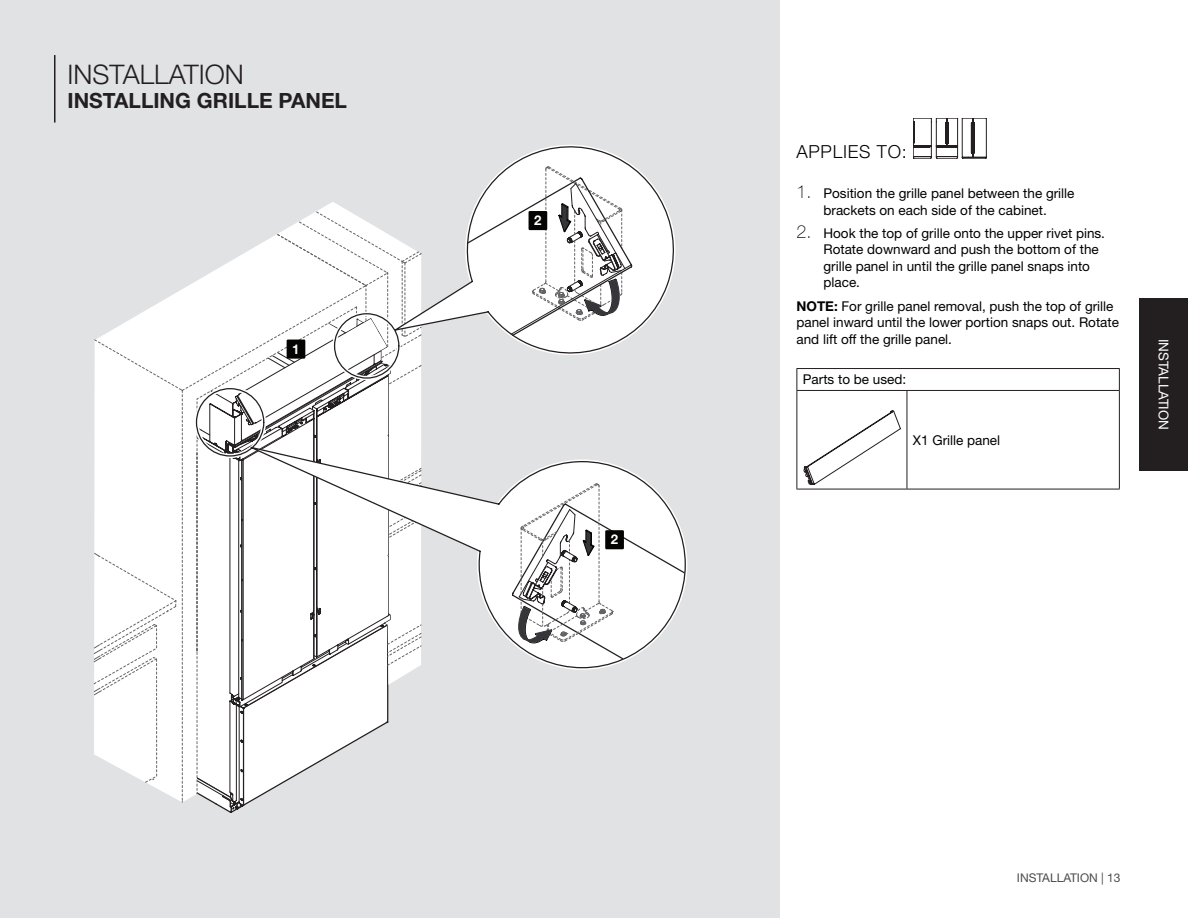
<style>
.page{position:relative;width:1188px;height:918px;background:#fff}
.page>*{position:absolute;margin:0;border:0;box-sizing:border-box;transform-origin:0 0}
.t1{font:300 27px "Helvetica Neue LT Std";color:#231f20}
.t2{font:700 21px "Helvetica Neue LT Std";color:#231f20}
.t3{font:300 18px "Helvetica Neue LT Std";letter-spacing:.04em;color:#040101}
.t4{font:13.5px/16.5px "Helvetica Neue LT Std";color:#000}
.t5{font:13.5px "Helvetica Neue LT Std";color:#fff}
.t6{font:700 13.5px "Helvetica Neue LT Std";color:#fff}
.t7{font:12px "Helvetica Neue LT Std";color:#4b4c4d}
.s1{font-weight:100;font-size:18px}
.s2{font-weight:700}
</style>
<div class="page">
<div style="left:0;top:0;width:780px;height:918px;background:#e1e2e4"></div>
<div style="left:1139px;top:298px;width:49px;height:173px;background:#231f20"></div>
<hr style="left:54px;top:55px;width:2px;height:68px;background:#231f20">
<svg style="left:94px;top:212px;width:327px;height:601px"></svg>
<div style="left:196px;top:388px;width:68px;height:69px;border:1px solid #231f20;border-radius:50%"></div>
<svg style="left:239px;top:443px;width:448px;height:226px"></svg>
<svg style="left:511px;top:484px;width:175px;height:176px;background:#e9e9e9"></svg>
<svg style="left:389px;top:166px;width:287px;height:202px"></svg>
<svg style="left:466px;top:145px;width:167px;height:192px;background:#e7e7e7"></svg>
<div style="left:288px;top:341px;width:16px;height:17px;background:#040503"></div>
<div style="left:287px;top:340px;width:18px;height:19px;border:2px solid #040503"></div>
<div style="left:530px;top:212px;width:16px;height:17px;background:#040503"></div>
<div style="left:529px;top:211px;width:18px;height:19px;border:2px solid #040503"></div>
<div style="left:606px;top:531px;width:17px;height:17px;background:#040503"></div>
<div style="left:605px;top:530px;width:19px;height:19px;border:2px solid #040503"></div>
<svg style="left:913px;top:118px;width:73px;height:41px"></svg>
<hr style="left:796px;top:368px;width:111px;height:1px;background:#231f20">
<svg style="left:796px;top:369px;width:1px;height:21px"></svg>
<hr style="left:907px;top:368px;width:213px;height:1px;background:#231f20">
<svg style="left:1119px;top:369px;width:1px;height:21px"></svg>
<hr style="left:796px;top:390px;width:111px;height:1px;background:#231f20">
<hr style="left:796px;top:391px;width:1px;height:98px;background:#231f20">
<hr style="left:907px;top:390px;width:213px;height:1px;background:#231f20">
<hr style="left:907px;top:391px;width:1px;height:98px;background:#231f20">
<hr style="left:1119px;top:391px;width:1px;height:98px;background:#231f20">
<hr style="left:796px;top:489px;width:111px;height:1px;background:#231f20">
<hr style="left:907px;top:489px;width:213px;height:1px;background:#231f20">
<svg style="left:804px;top:411px;width:97px;height:74px"></svg>
<h1 class="t1" style="left:68px;top:58px;width:178px">INSTALLATION</h1>
<h2 class="t2" style="left:68px;top:88px;width:281px">INSTALLING GRILLE PANEL</h2>
<p class="t6" style="left:292px;top:341px;width:9px">1</p>
<p class="t6" style="left:534px;top:212px;width:9px">2</p>
<p class="t6" style="left:611px;top:531px;width:9px">2</p>
<h3 class="t3" style="left:796px;top:140px;width:112px">APPLIES TO:</h3>
<p class="t4" style="left:796px;top:185px;width:280px;text-align:center"><span class="s1">1.</span> Position the grille panel between the grille brackets on each side of the cabinet.</p>
<p class="t4" style="left:824px;top:225px;width:283px;text-indent:-27px"><span class="s1">2.</span> Hook the top of grille onto the upper rivet pins.<br>Rotate downward and push the bottom of the grille panel in until the grille panel snaps into place.</p>
<p class="t4" style="left:796px;top:297px;width:324px"><span class="s2">NOTE:</span> For grille panel removal, push the top of grille panel inward until the lower portion snaps out. Rotate and lift off the grille panel.</p>
<p class="t4" style="left:803px;top:371px;width:105px">Parts to be used:</p>
<p class="t4" style="left:913px;top:431px;width:89px">X1 Grille panel</p>
<p class="t5" style="left:1172px;top:339px;width:93px;rotate:90deg">INSTALLATION</p>
<p class="t7" style="left:1017px;top:870px;width:105px">INSTALLATION | 13</p>
</div>
